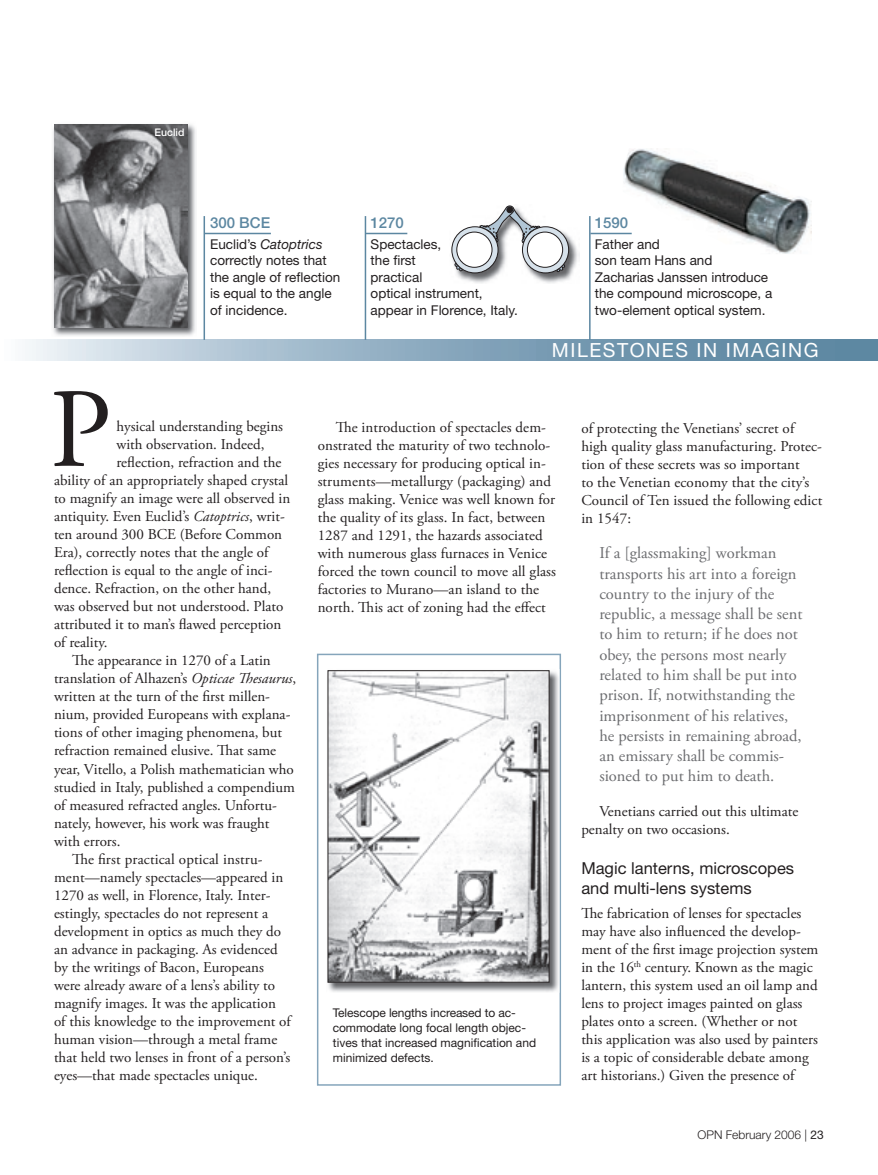
<style>
.page{position:relative;width:878px;height:1175px;background:#fff}
.page>*{position:absolute;margin:0;border:0;box-sizing:border-box;transform-origin:0 0}
.t1{font:112.5px "Adobe Garamond Pro";color:#231f20}
.t2{font:19.5px "Helvetica Neue";letter-spacing:.08em;color:#fff}
.t3{font:16.5px/20.2px "Adobe Garamond Pro";color:#6c6d70}
.t4{font:16.5px/19.5px "Helvetica Neue";color:#231f20}
.t5{font:15px/18px "Adobe Garamond Pro";color:#231f20}
.t6{font:500 15px "Helvetica Neue";color:#5c87a1}
.t7{font:13.5px/16.5px "Helvetica Neue";color:#231f20}
.t8{font:12px/15px "Helvetica Neue";color:#231f20}
.t9{font:300 12px "Helvetica Neue";color:#231f20}
.t10{font:500 10.5px "Helvetica Neue";color:#fff}
.s1{font-style:italic}
.s2{font-weight:400}
</style>
<div class="page">
<svg style="left:317px;top:653px;width:244px;height:432px"></svg>
<svg style="left:25px;top:340px;width:853px;height:20px;background:#91aec1"></svg>
<img style="left:53px;top:124px;width:143px;height:212px">
<img style="left:54px;top:125px;width:134px;height:203px">
<img style="left:451px;top:226px;width:128px;height:57px">
<svg style="left:556px;top:263px;width:10px;height:10px"></svg>
<svg style="left:453px;top:262px;width:11px;height:11px"></svg>
<svg style="left:452px;top:227px;width:46px;height:46px"></svg>
<div style="left:451px;top:226px;width:47px;height:47px;border:1px solid #231f20;border-radius:50%"></div>
<div style="left:457px;top:232px;width:35px;height:35px;background:#fff;border-radius:50%"></div>
<div style="left:456px;top:232px;width:36px;height:36px;border:1px solid #231f20;border-radius:50%"></div>
<svg style="left:522px;top:227px;width:46px;height:46px"></svg>
<div style="left:522px;top:226px;width:47px;height:47px;border:1px solid #231f20;border-radius:50%"></div>
<div style="left:527px;top:232px;width:35px;height:35px;background:#fff;border-radius:50%"></div>
<div style="left:527px;top:232px;width:36px;height:36px;border:1px solid #231f20;border-radius:50%"></div>
<svg style="left:479px;top:205px;width:64px;height:40px"></svg>
<img style="left:622px;top:149px;width:189px;height:105px">
<img style="left:326px;top:669px;width:234px;height:323px">
<img style="left:330px;top:672px;width:217px;height:308px">
<hr style="left:203px;top:216px;width:2px;height:124px;background:#5c87a1">
<hr style="left:205px;top:233px;width:66px;height:1px;background:#5c87a1">
<hr style="left:365px;top:216px;width:1px;height:124px;background:#5c87a1">
<hr style="left:366px;top:233px;width:41px;height:1px;background:#5c87a1">
<hr style="left:589px;top:216px;width:1px;height:124px;background:#5c87a1">
<hr style="left:590px;top:233px;width:41px;height:1px;background:#5c87a1">
<p class="t10" style="left:155px;top:126px;width:31px">Euclid</p>
<p class="t6" style="left:210px;top:213px;width:62px">300 BCE</p>
<p class="t7" style="left:210px;top:235px;width:132px">Euclid’s <span class="s1">Catoptrics </span>correctly notes that the angle of reflection is equal to the angle of incidence.</p>
<p class="t6" style="left:370px;top:213px;width:35px">1270</p>
<p class="t7" style="left:370px;top:235px;width:149px">Spectacles,<br>the first<br>practical<br>optical instrument, appear in Florence, Italy.</p>
<p class="t6" style="left:594px;top:213px;width:35px">1590</p>
<p class="t7" style="left:594px;top:235px;width:179px">Father and<br>son team Hans and<br>Zacharias Janssen introduce the compound microscope, a two-element optical system.</p>
<h2 class="t2" style="left:552px;top:338px;width:268px">MILESTONES IN IMAGING</h2>
<h1 class="t1" style="left:50px;top:362px;width:63px">P</h1>
<p class="t5" style="left:116px;top:418px;width:168px">hysical understanding begins</p>
<p class="t5" style="left:116px;top:436px;width:149px">with observation. Indeed,</p>
<p class="t5" style="left:116px;top:454px;width:166px">reflection, refraction and the</p>
<p class="t5" style="left:54px;top:472px;width:236px">ability of an appropriately shaped crystal</p>
<p class="t5" style="left:54px;top:490px;width:238px">to magnify an image were all observed in</p>
<p class="t5" style="left:54px;top:508px;width:232px">antiquity. Even Euclid’s <span class="s1">Catoptrics</span>, writ-</p>
<p class="t5" style="left:54px;top:526px;width:230px">ten around 300 BCE (Before Common</p>
<p class="t5" style="left:54px;top:544px;width:216px">Era), correctly notes that the angle of</p>
<p class="t5" style="left:54px;top:562px;width:220px">reflection is equal to the angle of inci-</p>
<p class="t5" style="left:54px;top:580px;width:219px">dence. Refraction, on the other hand,</p>
<p class="t5" style="left:54px;top:598px;width:231px">was observed but not understood. Plato</p>
<p class="t5" style="left:54px;top:616px;width:229px">attributed it to man’s flawed perception</p>
<p class="t5" style="left:54px;top:634px;width:55px">of reality.</p>
<p class="t5" style="left:72px;top:652px;width:200px">The appearance in 1270 of a Latin</p>
<p class="t5" style="left:54px;top:670px;width:244px">translation of Alhazen’s <span class="s1">Opticae Thesaurus</span>,</p>
<p class="t5" style="left:54px;top:688px;width:217px">written at the turn of the first millen-</p>
<p class="t5" style="left:54px;top:706px;width:238px">nium, provided Europeans with explana-</p>
<p class="t5" style="left:54px;top:724px;width:229px">tions of other imaging phenomena, but</p>
<p class="t5" style="left:54px;top:742px;width:224px">refraction remained elusive. That same</p>
<p class="t5" style="left:54px;top:760px;width:241px">year, Vitello, a Polish mathematician who</p>
<p class="t5" style="left:54px;top:778px;width:242px">studied in Italy, published a compendium</p>
<p class="t5" style="left:54px;top:796px;width:224px">of measured refracted angles. Unfortu-</p>
<p class="t5" style="left:54px;top:814px;width:217px">nately, however, his work was fraught</p>
<p class="t5" style="left:54px;top:832px;width:68px">with errors.</p>
<p class="t5" style="left:72px;top:850px;width:192px">The first practical optical instru-</p>
<p class="t5" style="left:54px;top:868px;width:231px">ment—namely spectacles—appeared in</p>
<p class="t5" style="left:54px;top:886px;width:218px">1270 as well, in Florence, Italy. Inter-</p>
<p class="t5" style="left:54px;top:904px;width:216px">estingly, spectacles do not represent a</p>
<p class="t5" style="left:54px;top:922px;width:229px">development in optics as much they do</p>
<p class="t5" style="left:54px;top:940px;width:225px">an advance in packaging. As evidenced</p>
<p class="t5" style="left:54px;top:958px;width:211px">by the writings of Bacon, Europeans</p>
<p class="t5" style="left:54px;top:976px;width:223px">were already aware of a lens’s ability to</p>
<p class="t5" style="left:54px;top:994px;width:223px">magnify images. It was the application</p>
<p class="t5" style="left:54px;top:1012px;width:238px">of this knowledge to the improvement of</p>
<p class="t5" style="left:54px;top:1030px;width:225px">human vision—through a metal frame</p>
<p class="t5" style="left:54px;top:1048px;width:238px">that held two lenses in front of a person’s</p>
<p class="t5" style="left:54px;top:1066px;width:205px">eyes—that made spectacles unique.</p>
<p class="t5" style="left:318px;top:418px;width:240px;text-indent:18px">The introduction of spectacles dem&shy;onstrated the maturity of two technolo&shy;gies necessary for producing optical in&shy;struments—metallurgy (packaging) and glass making. Venice was well known for the quality of its glass. In fact, between 1287 and 1291, the hazards associated with numerous glass furnaces in Venice forced the town council to move all glass factories to Murano—an island to the north. This act of zoning had the effect</p>
<p class="t8" style="left:333px;top:1005px;width:205px">Telescope lengths increased to ac&shy;commodate long focal length objec&shy;tives that increased magnification and minimized defects.</p>
<p class="t5" style="left:581px;top:420px;width:242px">of protecting the Venetians’ secret of high quality glass manufacturing. Protec&shy;tion of these secrets was so important<br>to the Venetian economy that the city’s Council of Ten issued the following edict in 1547:</p>
<p class="t3" style="left:599px;top:543px;width:204px">If a [glassmaking] workman transports his art into a foreign country to the injury of the republic, a message shall be sent to him to return; if he does not obey, the persons most nearly related to him shall be put into prison. If, notwithstanding the imprisonment of his relatives, he persists in remaining abroad, an emissary shall be commis&shy;sioned to put him to death.</p>
<p class="t5" style="left:581px;top:802px;width:218px;text-indent:18px">Venetians carried out this ultimate penalty on two occasions.</p>
<p class="t4" style="left:581px;top:858px;width:214px">Magic lanterns, microscopes and multi-lens systems</p>
<p class="t5" style="left:581px;top:904px;width:238px">The fabrication of lenses for spectacles may have also influenced the develop&shy;ment of the first image projection system in the 16<sup>th</sup> century. Known as the magic lantern, this system used an oil lamp and lens to project images painted on glass plates onto a screen. (Whether or not this application was also used by painters is a topic of considerable debate among art historians.) Given the presence of</p>
<p class="t9" style="left:697px;top:1127px;width:128px">OPN February 2006 | <span class="s2">23</span></p>
</div>
